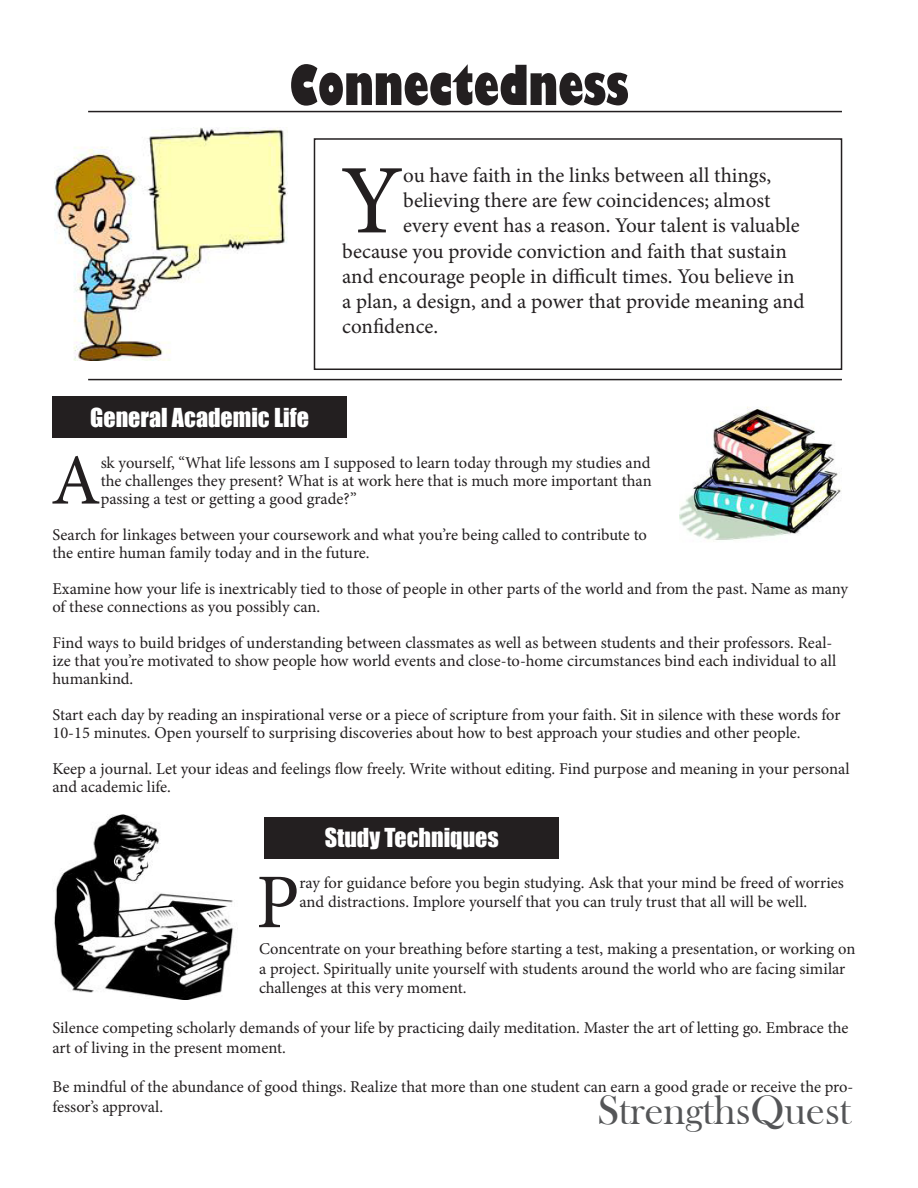
<style>
.page{position:relative;width:918px;height:1188px;background:#fff}
.page>*{position:absolute;margin:0;border:0;box-sizing:border-box;transform-origin:0 0}
.t1{font:98.55px "Minion Pro";color:#231f20}
.t2{font:77.4px "Minion Pro";color:#231f20}
.t3{font:71.85px "Minion Pro";color:#231f20}
.t4{font:800 condensed 54px "Gill Sans";color:#231f20}
.t5{font:42px "Bask Old Face";color:#545557}
.t6{font:24px "Impact";color:#fff}
.t7{font:21px "Minion Pro";color:#231f20}
.t8{font:16.5px/18px "Minion Pro";letter-spacing:-.005em;color:#231f20}
</style>
<div class="page">
<img style="left:54px;top:127px;width:233px;height:233px">
<hr style="left:88px;top:379px;width:754px;height:1px;background:#231f20">
<img style="left:679px;top:406px;width:162px;height:136px">
<div style="left:314px;top:138px;width:528px;height:232px;border:2px solid #231f20"></div>
<hr style="left:88px;top:111px;width:754px;height:1px;background:#231f20">
<div style="left:52px;top:397px;width:295px;height:41px;background:#231f20"></div>
<img style="left:54px;top:814px;width:180px;height:185px">
<div style="left:265px;top:817px;width:294px;height:41px;background:#231f20"></div>
<p class="t4" style="left:289px;top:51px;width:341px">Connectedness</p>
<p class="t6" style="left:90px;top:399px;width:220px">General Academic Life</p>
<p class="t1" style="left:341px;top:135px;width:64px">Y</p>
<p class="t7" style="left:403px;top:161px;width:369px">ou have faith in the links between all things,</p>
<p class="t7" style="left:403px;top:186px;width:369px">believing there are few coincidences; almost</p>
<p class="t7" style="left:403px;top:212px;width:398px">every event has a reason. Your talent is valuable</p>
<p class="t7" style="left:342px;top:237px;width:446px">because you provide conviction and faith that sustain</p>
<p class="t7" style="left:342px;top:262px;width:454px">and encourage people in difficult times. You believe in</p>
<p class="t7" style="left:342px;top:287px;width:464px">a plan, a design, and a power that provide meaning and</p>
<p class="t7" style="left:342px;top:312px;width:97px">confidence.</p>
<p class="t3" style="left:51px;top:433px;width:51px">A</p>
<p class="t8" style="left:101px;top:453px;width:553px;text-align:justify">sk yourself, “What life lessons am I supposed to learn today through my studies and the challenges they present? What is at work here that is much more important than passing a test or getting a good grade?”</p>
<p class="t8" style="left:52px;top:525px;width:596px">Search for linkages between your coursework and what you’re being called to contribute to the entire human family today and in the future.</p>
<p class="t8" style="left:52px;top:579px;width:797px">Examine how your life is inextricably tied to those of people in other parts of the world and from the past. Name as many of these connections as you possibly can.</p>
<p class="t8" style="left:52px;top:633px;width:785px">Find ways to build bridges of understanding between classmates as well as between students and their professors. Real&shy;ize that you’re motivated to show people how world events and close-to-home circumstances bind each individual to all humankind.</p>
<p class="t8" style="left:52px;top:705px;width:790px">Start each day by reading an inspirational verse or a piece of scripture from your faith. Sit in silence with these words for<br>10-15 minutes. Open yourself to surprising discoveries about how to best approach your studies and other people.</p>
<p class="t8" style="left:52px;top:759px;width:799px">Keep a journal. Let your ideas and feelings flow freely. Write without editing. Find purpose and meaning in your personal and academic life.</p>
<p class="t6" style="left:325px;top:819px;width:176px">Study Techniques</p>
<p class="t2" style="left:256px;top:851px;width:45px">P</p>
<p class="t8" style="left:300px;top:872px;width:546px;line-height:19.8px">ray for guidance before you begin studying. Ask that your mind be freed of worries and distractions. Implore yourself that you can truly trust that all will be well.</p>
<p class="t8" style="left:259px;top:939px;width:598px;line-height:19.8px">Concentrate on your breathing before starting a test, making a presentation, or working on a project. Spiritually unite yourself with students around the world who are facing similar challenges at this very moment.</p>
<p class="t8" style="left:52px;top:1018px;width:798px;line-height:19.8px">Silence competing scholarly demands of your life by practicing daily meditation. Master the art of letting go. Embrace the art of living in the present moment.</p>
<p class="t8" style="left:52px;top:1077px;width:803px;line-height:19.8px">Be mindful of the abundance of good things. Realize that more than one student can earn a good grade or receive the pro&shy;fessor’s approval.</p>
<p class="t5" style="left:598px;top:1087px;width:255px">StrengthsQuest</p>
</div>
